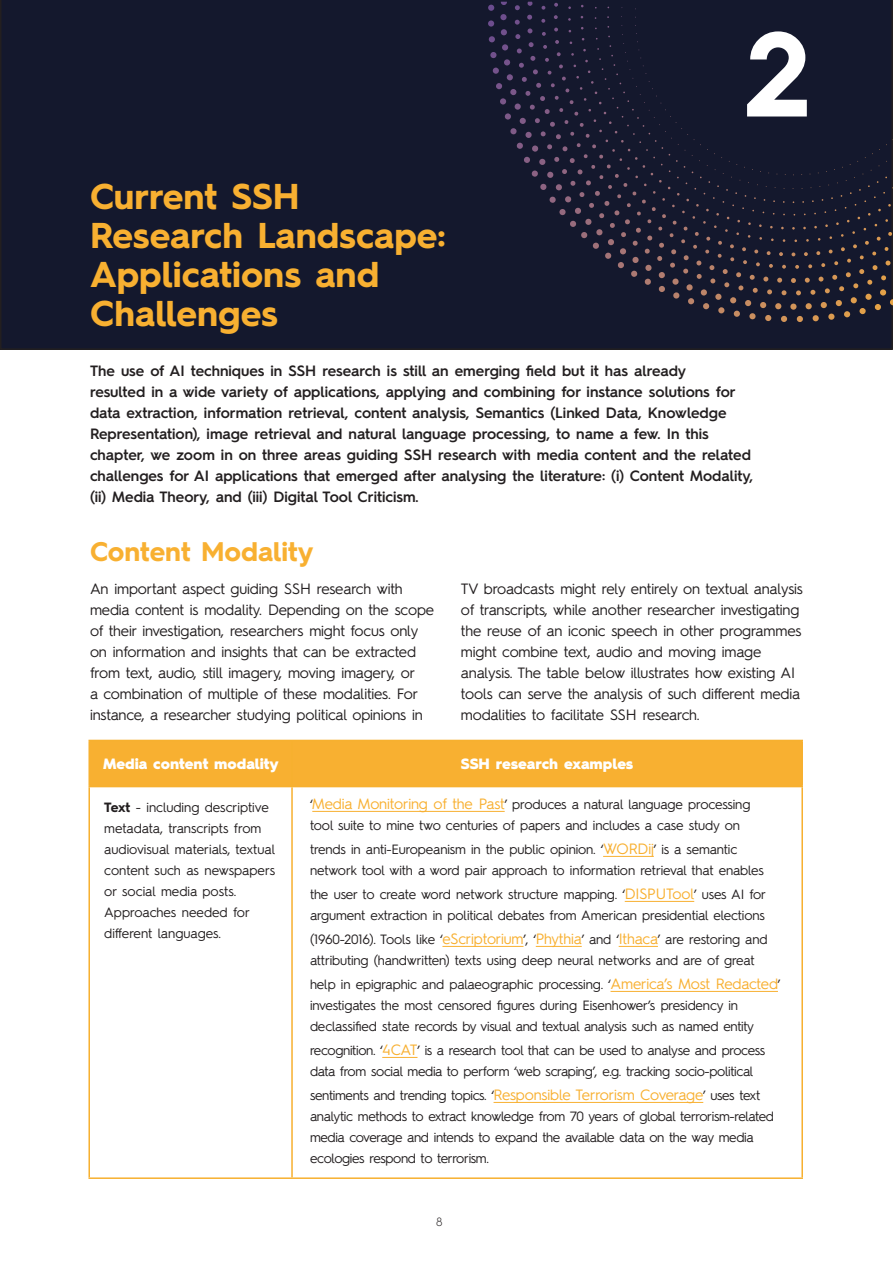
<style>
.page{position:relative;width:893px;height:1263px;background:#fff}
.page>*{position:absolute;margin:0;border:0;box-sizing:border-box;transform-origin:0 0}
.Paragraph_Style_6{font:700 120px "Hurme Geometric Sans 3";color:#fff}
.Title1{font:700 36px/39px "Hurme Geometric Sans 3";color:#f8b031}
.Title_2{font:700 27px "Hurme Geometric Sans 3";color:#f8b031}
.t1{font:15px/21px "Hurme Geometric Sans 3";letter-spacing:-.01em;color:#231f20}
.t2{font:600 15px/21px "Hurme Geometric Sans 3";color:#231f20}
.t3{font:900 15px "Hurme Geometric Sans 3";color:#fff}
.t4{font:13.5px/21px "Hurme Geometric Sans 3";letter-spacing:-.01em;color:#231f20}
.t5{font:300 12px "Hurme Geometric Sans 3";color:#231f20}
.s1{font-weight:700}
.s2{font-size:15px;color:#f8b031}
</style>
<div class="page">
<div style="left:0;top:0;width:893px;height:350px;background:#14182d"></div>
<svg style="left:488px;top:2px;width:148px;height:19px;background:#1a1c33"></svg>
<div style="left:90px;top:741px;width:711px;height:45px;background:#f8b031"></div>
<hr style="left:88px;top:787px;width:2px;height:390px;background:#f7b02f">
<hr style="left:291px;top:787px;width:2px;height:390px;background:#f7b02f">
<hr style="left:801px;top:787px;width:2px;height:390px;background:#f7b02f">
<hr style="left:88px;top:1177px;width:204px;height:2px;background:#f7b02f">
<hr style="left:292px;top:1177px;width:511px;height:2px;background:#f7b02f">
<hr style="left:88px;top:740px;width:204px;height:1px;background:#f7b02f">
<hr style="left:88px;top:741px;width:2px;height:45px;background:#f7b02f">
<hr style="left:292px;top:740px;width:511px;height:1px;background:#f7b02f">
<hr style="left:291px;top:741px;width:2px;height:45px;background:#f7b02f">
<hr style="left:801px;top:741px;width:2px;height:45px;background:#f7b02f">
<hr style="left:88px;top:786px;width:204px;height:1px;background:#f7b02f">
<hr style="left:292px;top:786px;width:511px;height:1px;background:#f7b02f">
<hr style="left:312px;top:811px;width:193px;height:1px;background:#f8b031">
<hr style="left:603px;top:856px;width:51px;height:1px;background:#f8b031">
<hr style="left:625px;top:901px;width:69px;height:1px;background:#f8b031">
<hr style="left:442px;top:946px;width:81px;height:1px;background:#f8b031">
<hr style="left:536px;top:946px;width:46px;height:1px;background:#f8b031">
<hr style="left:619px;top:946px;width:39px;height:1px;background:#f8b031">
<hr style="left:610px;top:991px;width:168px;height:1px;background:#f8b031">
<hr style="left:382px;top:1057px;width:35px;height:1px;background:#f8b031">
<hr style="left:494px;top:1102px;width:209px;height:1px;background:#f8b031">
<p class="Title1" style="left:90px;top:175px;width:211px">Current SSH</p>
<p class="Title1" style="left:90px;top:214px;width:357px">Research Landscape:</p>
<p class="Title1" style="left:90px;top:253px;width:291px">Applications and<br>Challenges</p>
<p class="Paragraph_Style_6" style="left:745px;top:-10px;width:66px">2</p>
<p class="t2" style="left:90px;top:359px;width:664px">The use of AI techniques in SSH research is still an emerging field but it has already<br>resulted in a wide variety of applications, applying and combining for instance solutions for data extraction, information retrieval, content analysis, Semantics (Linked Data, Knowledge Representation), image retrieval and natural language processing, to name a few. In this chapter, we zoom in on three areas guiding SSH research with media content and the related challenges for AI applications that emerged after analysing the literature: (i) Content Modality, (ii) Media Theory, and (iii) Digital Tool Criticism.</p>
<p class="Title_2" style="left:90px;top:532px;width:225px">Content Modality</p>
<p class="t1" style="left:90px;top:577px;width:346px">An important aspect guiding SSH research with media content is modality. Depending on the scope of their investigation, researchers might focus only on information and insights that can be extracted from text, audio, still imagery, moving imagery, or<br>a combination of multiple of these modalities. For instance, a researcher studying political opinions in</p>
<p class="t1" style="left:461px;top:577px;width:343px">TV broadcasts might rely entirely on textual analysis of transcripts, while another researcher investigating the reuse of an iconic speech in other programmes might combine text, audio and moving image analysis. The table below illustrates how existing AI tools can serve the analysis of such different media modalities to facilitate SSH research.</p>
<p class="t3" style="left:103px;top:753px;width:177px">Media content modality</p>
<p class="t3" style="left:461px;top:753px;width:174px">SSH research examples</p>
<p class="t4" style="left:104px;top:796px;width:173px"><span class="s1">Text</span> - including descriptive metadata, transcripts from audiovisual materials, textual content such as newspapers or social media posts.<br>Approaches needed for different languages.</p>
<p class="t4" style="left:310px;top:792px;width:442px">‘<span class="s2">Media Monitoring of the Past</span>’ produces a natural language processing tool suite to mine two centuries of papers and includes a case study on</p>
<p class="t4" style="left:310px;top:837px;width:455px">trends in anti-Europeanism in the public opinion. ‘<span class="s2">WORDij</span>’ is a semantic network tool with a word pair approach to information retrieval that enables</p>
<p class="t4" style="left:310px;top:882px;width:458px">the user to create word network structure mapping. ‘<span class="s2">DISPUTool</span>’ uses AI for argument extraction in political debates from American presidential elections</p>
<p class="t4" style="left:310px;top:927px;width:459px">(1960-2016). Tools like ‘<span class="s2">eScriptorium</span>’, ‘<span class="s2">Phythia</span>’ and ‘<span class="s2">Ithaca</span>’ are restoring and attributing (handwritten) texts using deep neural networks and are of great</p>
<p class="t4" style="left:310px;top:972px;width:472px">help in epigraphic and palaeographic processing. ‘<span class="s2">America’s Most Redacted</span>’ investigates the most censored figures during Eisenhower’s presidency in declassified state records by visual and textual analysis such as named entity</p>
<p class="t4" style="left:310px;top:1038px;width:457px">recognition. ‘<span class="s2">4CAT</span>’ is a research tool that can be used to analyse and process data from social media to perform ‘web scraping’, e.g. tracking socio-political</p>
<p class="t4" style="left:310px;top:1083px;width:465px">sentiments and trending topics. ‘<span class="s2">Responsible Terrorism Coverage</span>’ uses text analytic methods to extract knowledge from 70 years of global terrorism-related media coverage and intends to expand the available data on the way media ecologies respond to terrorism.</p>
<p class="t5" style="left:436px;top:1214px;width:8px">8</p>
</div>
